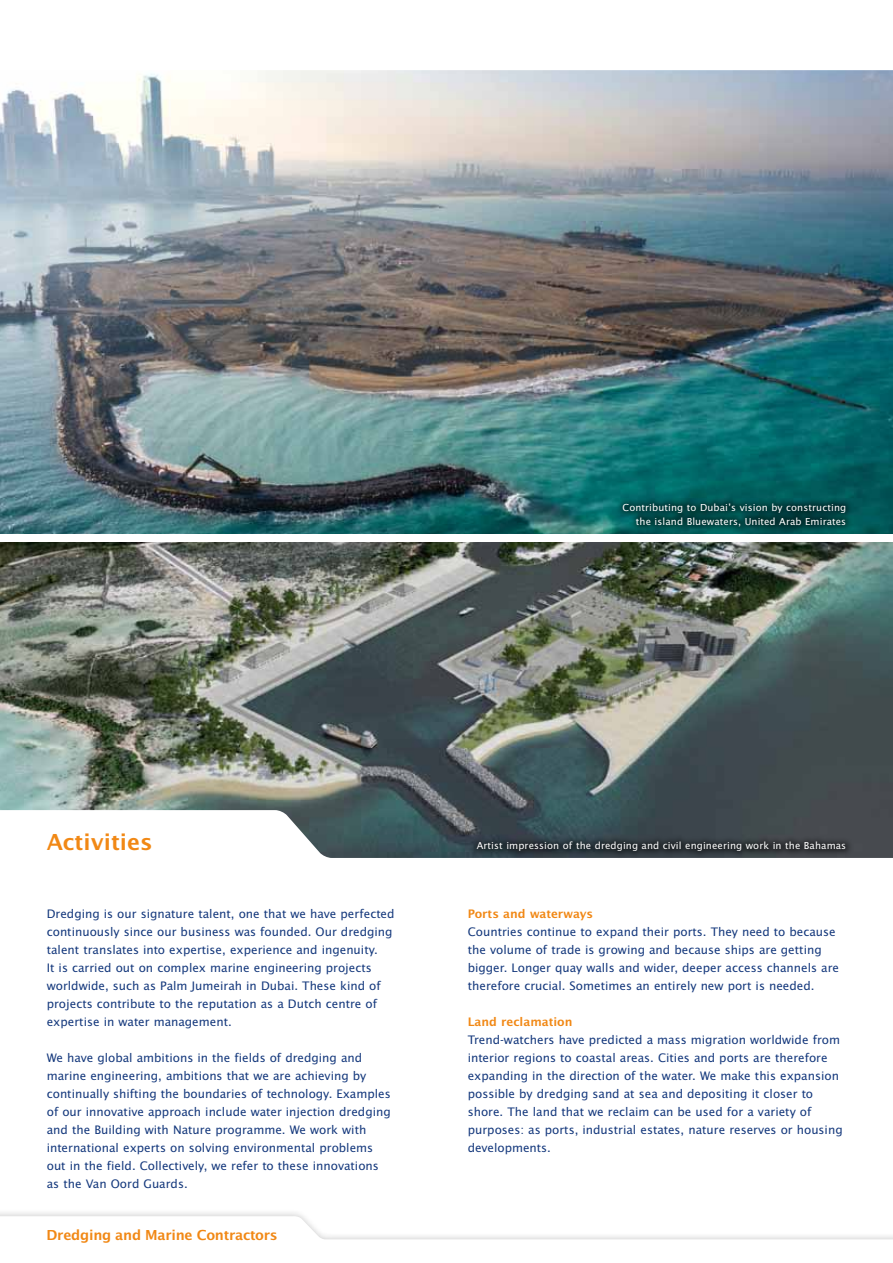
<style>
.page{position:relative;width:893px;height:1263px;background:#fff}
.page>*{position:absolute;margin:0;border:0;box-sizing:border-box;transform-origin:0 0}
.t1{font:600 24px "Lucida Sans EF";color:#f18815}
.t2{font:600 15px "Lucida Sans EF";letter-spacing:-.015em;color:#f18815}
.t3{font:12.75px/18px "Lucida Sans EF";color:#14387c}
.t4{font:600 12.75px "Lucida Sans EF";color:#f18815}
.t5{font:10.5px/13.5px "Lucida Sans EF";letter-spacing:.01em;color:#fff;text-align:right}
</style>
<div class="page">
<img style="left:0;top:542px;width:893px;height:268px">
<img style="left:0;top:117px;width:893px;height:417px">
<svg style="left:0;top:810px;width:893px;height:48px"></svg>
<div style="left:0;top:1208px;width:893px;height:55px;background:#000;opacity:.2"></div>
<svg style="left:0;top:1216px;width:893px;height:47px"></svg>
<svg style="left:1px;top:70px;width:892px;height:47px"></svg>
<div style="left:469px;top:834px;width:384px;height:24px;background:#000;opacity:.48"></div>
<div style="left:616px;top:496px;width:237px;height:38px;background:#000;opacity:.48"></div>
<p class="t5" style="left:622px;top:501px;width:225px">Contributing to Dubai’s vision by constructing the island Bluewaters, United Arab Emirates</p>
<h1 class="t1" style="left:47px;top:829px;width:107px">Activities</h1>
<p class="t3" style="left:47px;top:905px;width:349px">Dredging is our signature talent, one that we have perfected continuously since our business was founded. Our dredging talent translates into expertise, experience and ingenuity.<br>It is carried out on complex marine engineering projects worldwide, such as Palm Jumeirah in Dubai. These kind of projects contribute to the reputation as a Dutch centre of expertise in water management.</p>
<p class="t3" style="left:47px;top:1049px;width:345px">We have global ambitions in the fields of dredging and marine engineering, ambitions that we are achieving by continually shifting the boundaries of technology. Examples of our innovative approach include water injection dredging and the Building with Nature programme. We work with international experts on solving environmental problems out in the field. Collectively, we refer to these innovations as the Van Oord Guards.</p>
<p class="t2" style="left:47px;top:1227px;width:233px">Dredging and Marine Contractors</p>
<p class="t5" style="left:477px;top:839px;width:371px">Artist impression of the dredging and civil engineering work in the Bahamas</p>
<p class="t4" style="left:468px;top:907px;width:127px">Ports and waterways</p>
<p class="t3" style="left:468px;top:923px;width:373px">Countries continue to expand their ports. They need to because the volume of trade is growing and because ships are getting bigger. Longer quay walls and wider, deeper access channels are therefore crucial. Sometimes an entirely new port is needed.</p>
<p class="t4" style="left:468px;top:1015px;width:106px">Land reclamation</p>
<p class="t3" style="left:468px;top:1031px;width:376px">Trend-watchers have predicted a mass migration worldwide from interior regions to coastal areas. Cities and ports are therefore expanding in the direction of the water. We make this expansion possible by dredging sand at sea and depositing it closer to shore. The land that we reclaim can be used for a variety of purposes: as ports, industrial estates, nature reserves or housing developments.</p>
</div>
